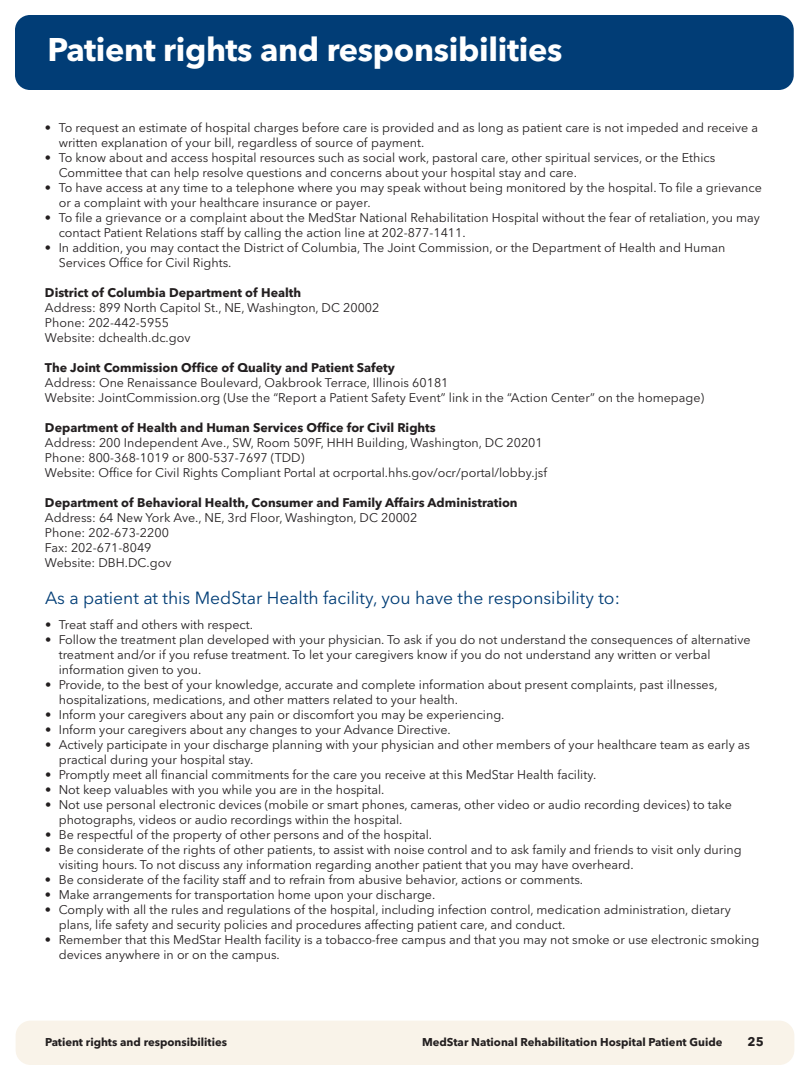
<style>
.page{position:relative;width:810px;height:1080px;background:#fff}
.page>*{position:absolute;margin:0;border:0;box-sizing:border-box;transform-origin:0 0}
.t1{font:700 32.5px "Avenir Next LT Pro";letter-spacing:-.01em;color:#fff}
.t2{font:17.5px "Avenir Next LT Pro";color:#013d76}
.t3{font:12.5px/15px "Avenir Next LT Pro";color:#231f20}
.t4{font:700 12.5px "Avenir Next LT Pro";color:#231f20}
.t5{font:700 11.25px "Avenir Next LT Pro";color:#231f20}
</style>
<div class="page">
<div style="left:16px;top:1021px;width:778px;height:44px;background:#f9f3e9;border-radius:15px"></div>
<div style="left:15px;top:15px;width:779px;height:75px;background:#013d76;border-radius:15px"></div>
<h1 class="t1" style="left:48px;top:36px;width:516px">Patient rights and responsibilities</h1>
<p class="t3" style="left:59px;top:121px;width:701px;text-indent:-14px">• To request an estimate of hospital charges before care is provided and as long as patient care is not impeded and receive a written explanation of your bill, regardless of source of payment.</p>
<p class="t3" style="left:59px;top:151px;width:658px;text-indent:-14px">• To know about and access hospital resources such as social work, pastoral care, other spiritual services, or the Ethics<br>Committee that can help resolve questions and concerns about your hospital stay and care.</p>
<p class="t3" style="left:59px;top:181px;width:705px;text-indent:-14px">• To have access at any time to a telephone where you may speak without being monitored by the hospital. To file a grievance or a complaint with your healthcare insurance or payer.</p>
<p class="t3" style="left:59px;top:211px;width:703px;text-indent:-14px">• To file a grievance or a complaint about the MedStar National Rehabilitation Hospital without the fear of retaliation, you may contact Patient Relations staff by calling the action line at 202-877-1411.</p>
<p class="t3" style="left:59px;top:241px;width:668px;text-indent:-14px">• In addition, you may contact the District of Columbia, The Joint Commission, or the Department of Health and Human<br>Services Office for Civil Rights.</p>
<p class="t4" style="left:45px;top:288px;width:258px">District of Columbia Department of Health</p>
<p class="t3" style="left:45px;top:301px;width:336px">Address: 899 North Capitol St., NE, Washington, DC 20002<br>Phone: 202-442-5955<br>Website: dchealth.dc.gov</p>
<p class="t4" style="left:45px;top:363px;width:352px">The Joint Commission Office of Quality and Patient Safety</p>
<p class="t3" style="left:45px;top:376px;width:661px">Address: One Renaissance Boulevard, Oakbrook Terrace, Illinois 60181<br>Website: JointCommission.org (Use the “Report a Patient Safety Event” link in the “Action Center” on the homepage)</p>
<p class="t4" style="left:45px;top:423px;width:392px">Department of Health and Human Services Office for Civil Rights</p>
<p class="t3" style="left:45px;top:436px;width:504px">Address: 200 Independent Ave., SW, Room 509F, HHH Building, Washington, DC 20201<br>Phone: 800-368-1019 or 800-537-7697 (TDD)<br>Website: Office for Civil Rights Compliant Portal at ocrportal.hhs.gov/ocr/portal/lobby.jsf</p>
<p class="t4" style="left:45px;top:498px;width:474px">Department of Behavioral Health, Consumer and Family Affairs Administration</p>
<p class="t3" style="left:45px;top:511px;width:374px">Address: 64 New York Ave., NE, 3rd Floor, Washington, DC 20002<br>Phone: 202-673-2200<br>Fax: 202-671-8049<br>Website: DBH.DC.gov</p>
<h2 class="t2" style="left:45px;top:591px;width:576px">As a patient at this MedStar Health facility, you have the responsibility to:</h2>
<p class="t3" style="left:45px;top:618px;width:210px">• Treat staff and others with respect.</p>
<p class="t3" style="left:59px;top:633px;width:693px;text-indent:-14px">• Follow the treatment plan developed with your physician. To ask if you do not understand the consequences of alternative treatment and/or if you refuse treatment. To let your caregivers know if you do not understand any written or verbal information given to you.</p>
<p class="t3" style="left:59px;top:678px;width:660px;text-indent:-14px">• Provide, to the best of your knowledge, accurate and complete information about present complaints, past illnesses, hospitalizations, medications, and other matters related to your health.</p>
<p class="t3" style="left:45px;top:708px;width:461px">• Inform your caregivers about any pain or discomfort you may be experiencing.</p>
<p class="t3" style="left:45px;top:723px;width:407px">• Inform your caregivers about any changes to your Advance Directive.</p>
<p class="t3" style="left:59px;top:738px;width:693px;text-indent:-14px">• Actively participate in your discharge planning with your physician and other members of your healthcare team as early as practical during your hospital stay.</p>
<p class="t3" style="left:45px;top:768px;width:553px">• Promptly meet all financial commitments for the care you receive at this MedStar Health facility.</p>
<p class="t3" style="left:45px;top:783px;width:341px">• Not keep valuables with you while you are in the hospital.</p>
<p class="t3" style="left:59px;top:798px;width:675px;text-indent:-14px">• Not use personal electronic devices (mobile or smart phones, cameras, other video or audio recording devices) to take photographs, videos or audio recordings within the hospital.</p>
<p class="t3" style="left:45px;top:828px;width:389px">• Be respectful of the property of other persons and of the hospital.</p>
<p class="t3" style="left:59px;top:843px;width:684px;text-indent:-14px">• Be considerate of the rights of other patients, to assist with noise control and to ask family and friends to visit only during visiting hours. To not discuss any information regarding another patient that you may have overheard.</p>
<p class="t3" style="left:45px;top:873px;width:540px">• Be considerate of the facility staff and to refrain from abusive behavior, actions or comments.</p>
<p class="t3" style="left:45px;top:888px;width:392px">• Make arrangements for transportation home upon your discharge.</p>
<p class="t3" style="left:59px;top:903px;width:674px;text-indent:-14px">• Comply with all the rules and regulations of the hospital, including infection control, medication administration, dietary plans, life safety and security policies and procedures affecting patient care, and conduct.</p>
<p class="t3" style="left:59px;top:933px;width:702px;text-indent:-14px">• Remember that this MedStar Health facility is a tobacco-free campus and that you may not smoke or use electronic smoking devices anywhere in or on the campus.</p>
<p class="t5" style="left:45px;top:1037px;width:184px">Patient rights and responsibilities</p>
<p class="t5" style="left:422px;top:1037px;width:302px">MedStar National Rehabilitation Hospital Patient Guide</p>
<p class="t4" style="left:748px;top:1037px;width:18px">25</p>
</div>
